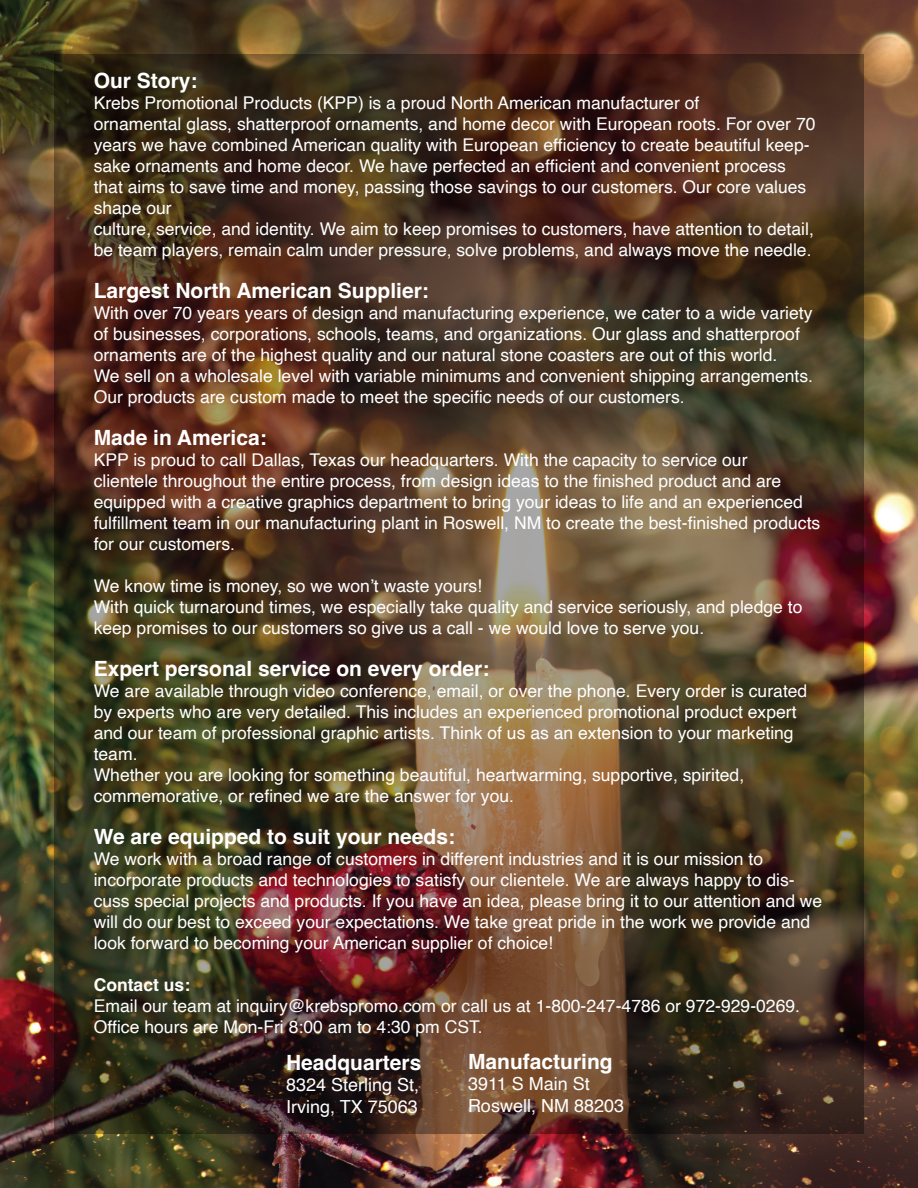
<style>
.page{position:relative;width:918px;height:1188px;background:#fff}
.page>*{position:absolute;margin:0;border:0;box-sizing:border-box;transform-origin:0 0}
.t1{font:700 21px "Helvetica";color:#fff}
.t2{font:18px/21.6px "Helvetica";color:#fff}
.t3{font:17.55px/21px "Helvetica";color:#fff}
.t4{font:700 17.55px "Helvetica";color:#fff}
</style>
<div class="page">
<img style="left:0;top:0;width:918px;height:1188px">
<img style="left:54px;top:54px;width:810px;height:1080px">
<p class="t1" style="left:94px;top:68px;width:105px">Our Story:</p>
<p class="t3" style="left:94px;top:93px;width:723px">Krebs Promotional Products (KPP) is a proud North American manufacturer of<br>ornamental glass, shatterproof ornaments, and home decor with European roots. For over 70 years we have combined American quality with European efficiency to create beautiful keep&shy;sake ornaments and home decor. We have perfected an efficient and convenient process that aims to save time and money, passing those savings to our customers. Our core values shape our<br>culture, service, and identity. We aim to keep promises to customers, have attention to detail, be team players, remain calm under pressure, solve problems, and always move the needle.</p>
<p class="t1" style="left:94px;top:278px;width:337px">Largest North American Supplier:</p>
<p class="t3" style="left:94px;top:303px;width:721px">With over 70 years years of design and manufacturing experience, we cater to a wide variety of businesses, corporations, schools, teams, and organizations. Our glass and shatterproof ornaments are of the highest quality and our natural stone coasters are out of this world.<br>We sell on a wholesale level with variable minimums and convenient shipping arrangements.<br>Our products are custom made to meet the specific needs of our customers.</p>
<p class="t1" style="left:94px;top:425px;width:175px">Made in America:</p>
<p class="t3" style="left:94px;top:450px;width:728px">KPP is proud to call Dallas, Texas our headquarters. With the capacity to service our<br>clientele throughout the entire process, from design ideas to the finished product and are equipped with a creative graphics department to bring your ideas to life and an experienced fulfillment team in our manufacturing plant in Roswell, NM to create the best-finished products for our customers.</p>
<p class="t3" style="left:94px;top:576px;width:710px">We know time is money, so we won’t waste yours!<br>With quick turnaround times, we especially take quality and service seriously, and pledge to keep promises to our customers so give us a call - we would love to serve you.</p>
<p class="t1" style="left:94px;top:656px;width:397px">Expert personal service on every order:</p>
<p class="t3" style="left:94px;top:681px;width:715px">We are available through video conference, email, or over the phone. Every order is curated by experts who are very detailed. This includes an experienced promotional product expert and our team of professional graphic artists. Think of us as an extension to your marketing team.<br>Whether you are looking for something beautiful, heartwarming, supportive, spirited, commemorative, or refined we are the answer for you.</p>
<p class="t1" style="left:94px;top:824px;width:363px">We are equipped to suit your needs:</p>
<p class="t3" style="left:94px;top:849px;width:730px">We work with a broad range of customers in different industries and it is our mission to incorporate products and technologies to satisfy our clientele. We are always happy to dis&shy;cuss special projects and products. If you have an idea, please bring it to our attention and we will do our best to exceed your expectations. We take great pride in the work we provide and look forward to becoming your American supplier of choice!</p>
<p class="t4" style="left:94px;top:975px;width:98px">Contact us:</p>
<p class="t3" style="left:94px;top:996px;width:708px">Email our team at inquiry@krebspromo.com or call us at 1-800-247-4786 or 972-929-0269.<br>Office hours are Mon-Fri 8:00 am to 4:30 pm CST.</p>
<p class="t1" style="left:286px;top:1050px;width:137px">Headquarters</p>
<p class="t2" style="left:286px;top:1075px;width:135px">8324 Sterling St,<br>Irving, TX 75063</p>
<p class="t1" style="left:468px;top:1049px;width:146px">Manufacturing</p>
<p class="t2" style="left:468px;top:1074px;width:158px">3911 S Main St<br>Roswell, NM 88203</p>
</div>
